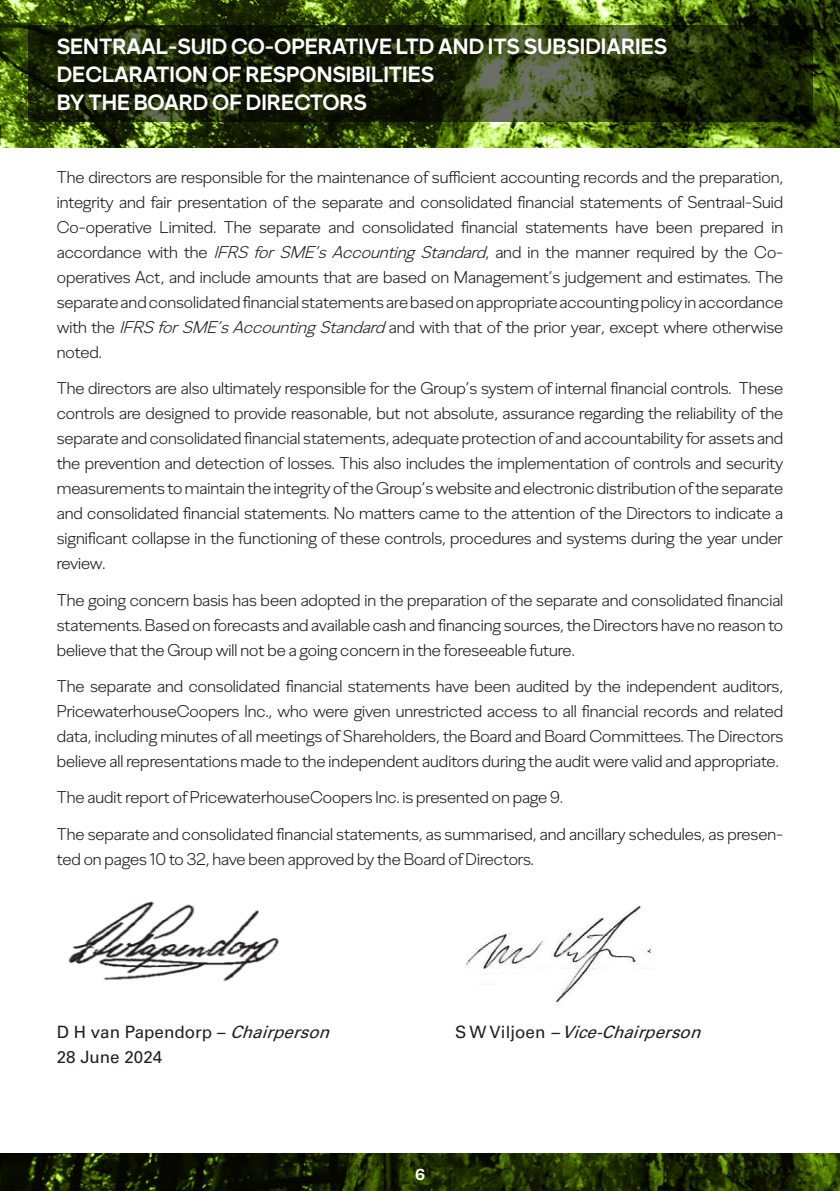
<style>
.page{position:relative;width:840px;height:1191px;background:#fff}
.page>*{position:absolute;margin:0;border:0;box-sizing:border-box;transform-origin:0 0}
.PAGE_HEADINGS{font:700 22px "Amorim Sans";color:#fff}
.BODY_COPY{font:300 17px/25px "Amorim Sans";color:#231f20;text-align:justify}
.BOLD{font:17px "Univers LT Std";color:#231f20}
.BOLD-2{font:italic 17px "Univers LT Std";color:#231f20}
.t1{font:700 16px "Amorim Sans";color:#fff}
.s1{font-style:italic}
.s2{font-style:normal}
</style>
<div class="page">
<svg style="left:0;top:1153px;width:839px;height:38px;background:#1b2800"></svg>
<svg style="left:0;top:0;width:839px;height:147px;background:#486411"></svg>
<svg style="left:28px;top:25px;width:784px;height:97px;background:#182302"></svg>
<img style="left:465px;top:905px;width:189px;height:98px">
<img style="left:68px;top:901px;width:211px;height:81px">
<div style="left:50px;top:30px;width:629px;height:93px;background:#231f20;opacity:.4"></div>
<p class="PAGE_HEADINGS" style="left:57px;top:32px;width:611px">SENTRAAL-SUID CO-OPERATIVE LTD AND ITS SUBSIDIARIES</p>
<p class="PAGE_HEADINGS" style="left:57px;top:60px;width:379px">DECLARATION OF RESPONSIBILITIES</p>
<p class="PAGE_HEADINGS" style="left:57px;top:88px;width:311px">BY THE BOARD OF DIRECTORS</p>
<p class="BODY_COPY" style="left:57px;top:164px;width:727px">The directors are responsible for the maintenance of sufficient accounting records and the preparation, integrity and fair presentation of the separate and consolidated financial statements of Sentraal-Suid Co-operative Limited. The separate and consolidated financial statements have been prepared in accordance with the <span class="s1">IFRSforSME’sAccountingStandard</span>, and in the manner required by the Co&shy;operatives Act, and include amounts that are based on Management’s judgement and estimates. The separate and consolidated financial statements are based on appropriate accounting policy in accordance with the <span class="s1">IFRSforSME’sAccountingStandard</span>and with that of the prior year, except where otherwise noted.</p>
<p class="BODY_COPY" style="left:57px;top:375px;width:727px">The directors are also ultimately responsible for the Group’s system of internal financial controls. These controls are designed to provide reasonable, but not absolute, assurance regarding the reliability of the separate and consolidated financial statements, adequate protection of and accountability for assets and the prevention and detection of losses. This also includes the implementation of controls and security measurements to maintain the integrity of the Group’s website and electronic distribution of the separate and consolidated financial statements. No matters came to the attention of the Directors to indicate a significant collapse in the functioning of these controls, procedures and systems during the year under review.</p>
<p class="BODY_COPY" style="left:57px;top:587px;width:727px">The going concern basis has been adopted in the preparation of the separate and consolidated financial statements. Based on forecasts and available cash and financing sources, the Directors have no reason to believe that the Group will not be a going concern in the foreseeable future.</p>
<p class="BODY_COPY" style="left:57px;top:673px;width:727px">The separate and consolidated financial statements have been audited by the independent auditors, PricewaterhouseCoopers Inc., who were given unrestricted access to all financial records and related data, including minutes of all meetings of Shareholders, the Board and Board Committees. The Directors believe all representations made to the independent auditors during the audit were valid and appropriate.</p>
<p class="BODY_COPY" style="left:57px;top:784px;width:507px">The audit report of PricewaterhouseCoopers Inc. is presented on page 9.</p>
<p class="BODY_COPY" style="left:57px;top:821px;width:727px">The separate and consolidated financial statements, as summarised, and ancillary schedules, as presen&shy;ted on pages 10 to 32, have been approved by the Board of Directors.</p>
<p class="BOLD" style="left:57px;top:1021px;width:280px">D H v a n P a p e n d o r p – <span class="s1">Chairperson</span></p>
<p class="BOLD-2" style="left:455px;top:1021px;width:253px"><span class="s2">S W V i l j o e n</span> –Vice-Chairperson</p>
<p class="BOLD" style="left:57px;top:1046px;width:107px">28 June 2024</p>
<p class="t1" style="left:415px;top:1164px;width:11px">6</p>
</div>
